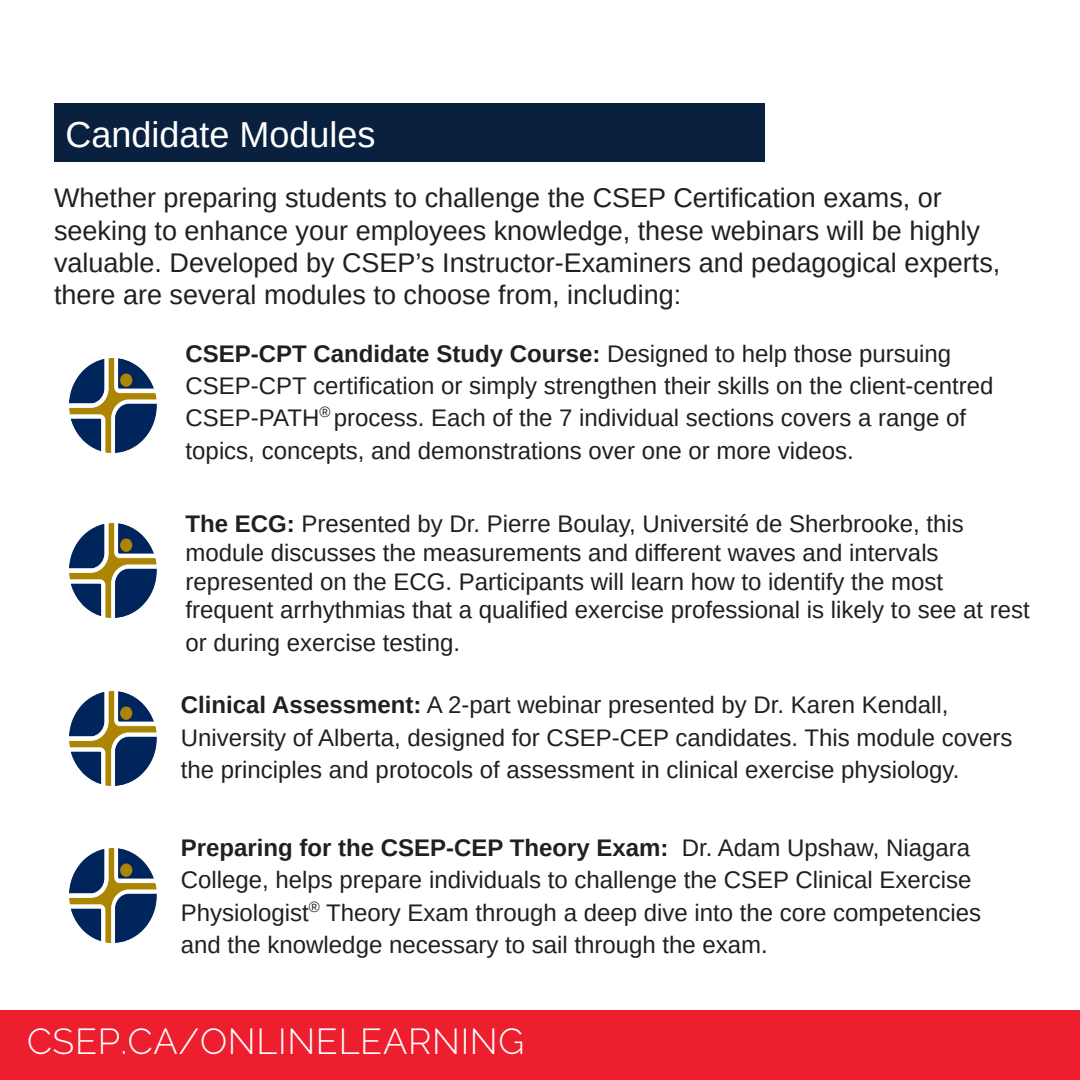
<style>
.page{position:relative;width:1080px;height:1080px;background:#fff}
.page>*{position:absolute;margin:0;border:0;box-sizing:border-box;transform-origin:0 0}
.t1{font:300 36px "Raleway";letter-spacing:.02em;color:#fff}
.t2{font:36px "Arimo";color:#fff}
.t3{font:27px/32.4px "Arimo";color:#231f20}
.t4{font:24px/32.4px "Arimo";color:#231f20}
.t5{font:700 24px "Arimo";color:#231f20}
.s1{font-weight:400}
.s2{font-weight:700}
</style>
<div class="page">
<div style="left:0;top:1011px;width:1080px;height:69px;background:#ed1f2f"></div>
<div style="left:54px;top:103px;width:711px;height:59px;background:#0a203f"></div>
<img style="left:69px;top:359px;width:88px;height:94px">
<img style="left:69px;top:524px;width:88px;height:94px">
<img style="left:69px;top:691px;width:88px;height:94px">
<img style="left:69px;top:849px;width:88px;height:94px">
<p class="t2" style="left:65px;top:112px;width:312px">Candidate Modules</p>
<p class="t3" style="left:54px;top:182px;width:948px">Whether preparing students to challenge the CSEP Certification exams, or seeking to enhance your employees knowledge, these webinars will be highly valuable. Developed by CSEP’s Instructor-Examiners and pedagogical experts, there are several modules to choose from, including:</p>
<p class="t5" style="left:186px;top:337px;width:767px">CSEP-CPT Candidate Study Course: <span class="s1">Designed to help those pursuing</span></p>
<p class="t4" style="left:186px;top:370px;width:809px">CSEP-CPT certification or simply strengthen their skills on the client-centred<br>CSEP-PATH<sup>®</sup> process. Each of the 7 individual sections covers a range of</p>
<p class="t4" style="left:186px;top:435px;width:670px">topics, concepts, and demonstrations over one or more videos.</p>
<p class="t4" style="left:185px;top:508px;width:780px"><span class="s2">The ECG:</span> Presented by Dr. Pierre Boulay, Université de Sherbrooke, this</p>
<p class="t4" style="left:185px;top:536px;width:755px">module discusses the measurements and different waves and intervals</p>
<p class="t4" style="left:185px;top:565px;width:759px">represented on the ECG. Participants will learn how to identify the most</p>
<p class="t4" style="left:185px;top:594px;width:846px">frequent arrhythmias that a qualified exercise professional is likely to see at rest or during exercise testing.</p>
<p class="t4" style="left:181px;top:689px;width:769px"><span class="s2">Clinical Assessment:</span> A 2-part webinar presented by Dr. Karen Kendall,</p>
<p class="t4" style="left:181px;top:721px;width:833px">University of Alberta, designed for CSEP-CEP candidates. This module covers the principles and protocols of assessment in clinical exercise physiology.</p>
<p class="t5" style="left:181px;top:831px;width:791px">Preparing for the CSEP-CEP Theory Exam: <span class="s1">Dr. Adam Upshaw, Niagara</span></p>
<p class="t4" style="left:181px;top:864px;width:802px">College, helps prepare individuals to challenge the CSEP Clinical Exercise<br>Physiologist<sup>®</sup> Theory Exam through a deep dive into the core competencies and the knowledge necessary to sail through the exam.</p>
<p class="t1" style="left:27px;top:1021px;width:499px">CSEP.CA/ONLINELEARNING</p>
</div>
